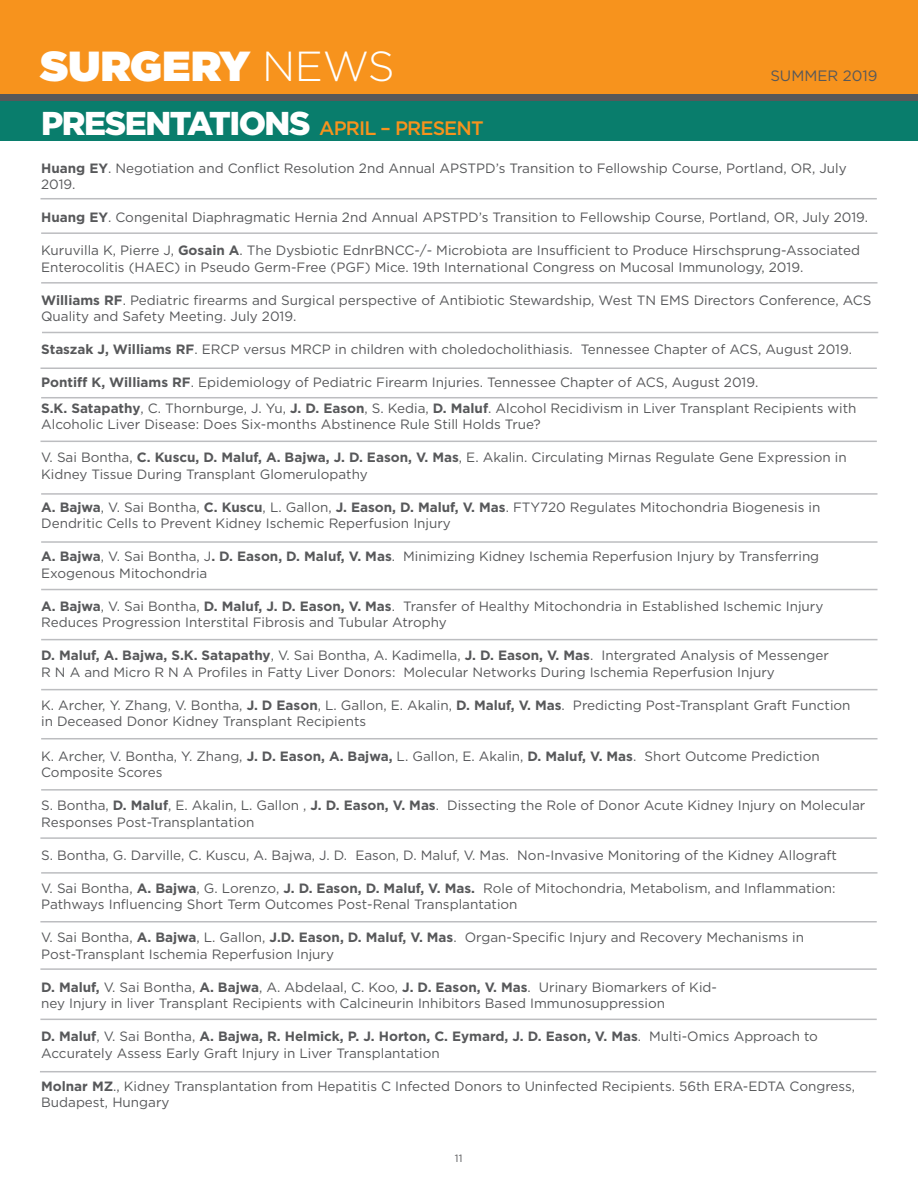
<style>
.page{position:relative;width:918px;height:1188px;background:#fff}
.page>*{position:absolute;margin:0;border:0;box-sizing:border-box;transform-origin:0 0}
.t1{font:900 42px "Gotham";letter-spacing:.005em;color:#fff}
.Subhead{font:900 33px "Gotham";letter-spacing:-.045em;color:#fff}
.t2{font:15px "Gotham";color:#57585a}
.t3{font:13.5px/16.5px "Gotham";color:#57585a}
.t4{font:10.5px "Gotham";color:#57585a}
.s1{font-weight:300}
.s2{font-weight:500;font-size:19.5px;color:#f7931d}
.s3{font-weight:700}
</style>
<div class="page">
<div style="left:0;top:95px;width:918px;height:45px;background:#097d6c"></div>
<div style="left:0;top:0;width:918px;height:94px;background:#f7931d"></div>
<div style="left:0;top:94px;width:918px;height:7px;background:#57585a"></div>
<hr style="left:40px;top:198px;width:837px;height:1px;background:#bcbdc0">
<hr style="left:41px;top:232px;width:837px;height:2px;background:#bcbdc0">
<hr style="left:41px;top:282px;width:837px;height:2px;background:#bcbdc0">
<hr style="left:40px;top:441px;width:837px;height:1px;background:#bcbdc0">
<hr style="left:42px;top:332px;width:836px;height:1px;background:#bcbdc0">
<hr style="left:40px;top:367px;width:837px;height:2px;background:#bcbdc0">
<hr style="left:41px;top:397px;width:837px;height:1px;background:#bcbdc0">
<hr style="left:41px;top:493px;width:837px;height:2px;background:#bcbdc0">
<hr style="left:41px;top:541px;width:837px;height:2px;background:#bcbdc0">
<hr style="left:41px;top:589px;width:837px;height:1px;background:#bcbdc0">
<hr style="left:41px;top:639px;width:837px;height:1px;background:#bcbdc0">
<hr style="left:41px;top:689px;width:837px;height:1px;background:#bcbdc0">
<hr style="left:41px;top:738px;width:837px;height:1px;background:#bcbdc0">
<hr style="left:41px;top:789px;width:837px;height:2px;background:#bcbdc0">
<hr style="left:40px;top:837px;width:837px;height:2px;background:#bcbdc0">
<hr style="left:41px;top:872px;width:837px;height:2px;background:#bcbdc0">
<hr style="left:40px;top:921px;width:837px;height:1px;background:#bcbdc0">
<hr style="left:40px;top:968px;width:837px;height:2px;background:#bcbdc0">
<hr style="left:40px;top:1019px;width:837px;height:1px;background:#bcbdc0">
<hr style="left:40px;top:1071px;width:836px;height:1px;background:#bcbdc0">
<p class="t1" style="left:40px;top:36px;width:356px">SURGERY <span class="s1">NEWS</span></p>
<p class="Subhead" style="left:41px;top:100px;width:444px">PRESENTATIONS <span class="s2">APRIL – PRESENT</span></p>
<p class="t2" style="left:770px;top:66px;width:109px">SUMMER 2019</p>
<p class="t3" style="left:41px;top:159px;width:807px"><span class="s3">Huang EY</span>. Negotiation and Conflict Resolution 2nd Annual APSTPD’s Transition to Fellowship Course, Portland, OR, July<br>2019.</p>
<p class="t3" style="left:41px;top:209px;width:828px"><span class="s3">Huang EY</span>. Congenital Diaphragmatic Hernia 2nd Annual APSTPD’s Transition to Fellowship Course, Portland, OR, July 2019.</p>
<p class="t3" style="left:41px;top:242px;width:820px">Kuruvilla K, Pierre J, <span class="s3">Gosain A</span>. The Dysbiotic EdnrBNCC-/- Microbiota are Insufficient to Produce Hirschsprung-Associated<br>Enterocolitis (HAEC) in Pseudo Germ-Free (PGF) Mice. 19th International Congress on Mucosal Immunology, 2019.</p>
<p class="t3" style="left:41px;top:291px;width:832px"><span class="s3">Williams RF</span>. Pediatric firearms and Surgical perspective of Antibiotic Stewardship, West TN EMS Directors Conference, ACS<br>Quality and Safety Meeting. July 2019.</p>
<p class="t3" style="left:41px;top:341px;width:812px"><span class="s3">Staszak J, Williams RF</span>. ERCP versus MRCP in children with choledocholithiasis. Tennessee Chapter of ACS, August 2019.</p>
<p class="t3" style="left:41px;top:374px;width:719px"><span class="s3">Pontiff K, Williams RF</span>. Epidemiology of Pediatric Firearm Injuries. Tennessee Chapter of ACS, August 2019.</p>
<p class="t3" style="left:41px;top:399px;width:817px"><span class="s3">S.K. Satapathy</span>, C. Thornburge, J. Yu, <span class="s3">J. D. Eason</span>, S. Kedia, <span class="s3">D. Maluf</span>. Alcohol Recidivism in Liver Transplant Recipients with<br>Alcoholic Liver Disease: Does Six-months Abstinence Rule Still Holds True?</p>
<p class="t3" style="left:41px;top:449px;width:807px">V. Sai Bontha, <span class="s3">C. Kuscu, D. Maluf, A. Bajwa, J. D. Eason, V. Mas</span>, E. Akalin. Circulating Mirnas Regulate Gene Expression in<br>Kidney Tissue During Transplant Glomerulopathy</p>
<p class="t3" style="left:41px;top:498px;width:781px"><span class="s3">A. Bajwa</span>, V. Sai Bontha, <span class="s3">C. Kuscu</span>, L. Gallon, <span class="s3">J. Eason, D. Maluf, V. Mas</span>. FTY720 Regulates Mitochondria Biogenesis in<br>Dendritic Cells to Prevent Kidney Ischemic Reperfusion Injury</p>
<p class="t3" style="left:41px;top:548px;width:780px"><span class="s3">A. Bajwa</span>, V. Sai Bontha, J<span class="s3">. D. Eason, D. Maluf, V. Mas</span>. Minimizing Kidney Ischemia Reperfusion Injury by Transferring<br>Exogenous Mitochondria</p>
<p class="t3" style="left:41px;top:597px;width:784px"><span class="s3">A. Bajwa</span>, V. Sai Bontha, <span class="s3">D. Maluf, J. D. Eason, V. Mas</span>. Transfer of Healthy Mitochondria in Established Ischemic Injury<br>Reduces Progression Interstital Fibrosis and Tubular Atrophy</p>
<p class="t3" style="left:41px;top:647px;width:789px"><span class="s3">D. Maluf, A. Bajwa, S.K. Satapathy</span>, V. Sai Bontha, A. Kadimella, <span class="s3">J. D. Eason, V. Mas</span>. Intergrated Analysis of Messenger<br>R N A and Micro R N A Profiles in Fatty Liver Donors: Molecular Networks During Ischemia Reperfusion Injury</p>
<p class="t3" style="left:41px;top:696px;width:811px">K. Archer, Y. Zhang, V. Bontha, <span class="s3">J. D Eason</span>, L. Gallon, E. Akalin, <span class="s3">D. Maluf, V. Mas</span>. Predicting Post-Transplant Graft Function in Deceased Donor Kidney Transplant Recipients</p>
<p class="t3" style="left:41px;top:747px;width:780px">K. Archer, V. Bontha, Y. Zhang, <span class="s3">J. D. Eason, A. Bajwa,</span> L. Gallon, E. Akalin, <span class="s3">D. Maluf, V. Mas</span>. Short Outcome Prediction<br>Composite Scores</p>
<p class="t3" style="left:41px;top:797px;width:826px">S. Bontha, <span class="s3">D. Maluf</span>, E. Akalin, L. Gallon , <span class="s3">J. D. Eason, V. Mas</span>. Dissecting the Role of Donor Acute Kidney Injury on Molecular<br>Responses Post-Transplantation</p>
<p class="t3" style="left:41px;top:846px;width:797px">S. Bontha, G. Darville, C. Kuscu, A. Bajwa, J. D. Eason, D. Maluf, V. Mas. Non-Invasive Monitoring of the Kidney Allograft</p>
<p class="t3" style="left:41px;top:879px;width:796px">V. Sai Bontha, <span class="s3">A. Bajwa</span>, G. Lorenzo, <span class="s3">J. D. Eason, D. Maluf, V. Mas.</span> Role of Mitochondria, Metabolism, and Inflammation:<br>Pathways Influencing Short Term Outcomes Post-Renal Transplantation</p>
<p class="t3" style="left:41px;top:929px;width:764px">V. Sai Bontha, <span class="s3">A. Bajwa</span>, L. Gallon, <span class="s3">J.D. Eason, D. Maluf, V. Mas</span>. Organ-Specific Injury and Recovery Mechanisms in<br>Post-Transplant Ischemia Reperfusion Injury</p>
<p class="t3" style="left:41px;top:978px;width:677px"><span class="s3">D. Maluf,</span> V. Sai Bontha, <span class="s3">A. Bajwa</span>, A. Abdelaal, C. Koo, <span class="s3">J. D. Eason, V. Mas</span>. Urinary Biomarkers of Kid&shy;ney Injury in liver Transplant Recipients with Calcineurin Inhibitors Based Immunosuppression</p>
<p class="t3" style="left:41px;top:1028px;width:778px"><span class="s3">D. Maluf</span>, V. Sai Bontha, <span class="s3">A. Bajwa, R. Helmick, P. J. Horton, C. Eymard, J. D. Eason, V. Mas</span>. Multi-Omics Approach to<br>Accurately Assess Early Graft Injury in Liver Transplantation</p>
<p class="t3" style="left:41px;top:1077px;width:816px"><span class="s3">Molnar MZ</span>., Kidney Transplantation from Hepatitis C Infected Donors to Uninfected Recipients. 56th ERA-EDTA Congress,</p>
<p class="t3" style="left:41px;top:1094px;width:130px">Budapest, Hungary</p>
<p class="t4" style="left:455px;top:1152px;width:9px">11</p>
</div>
